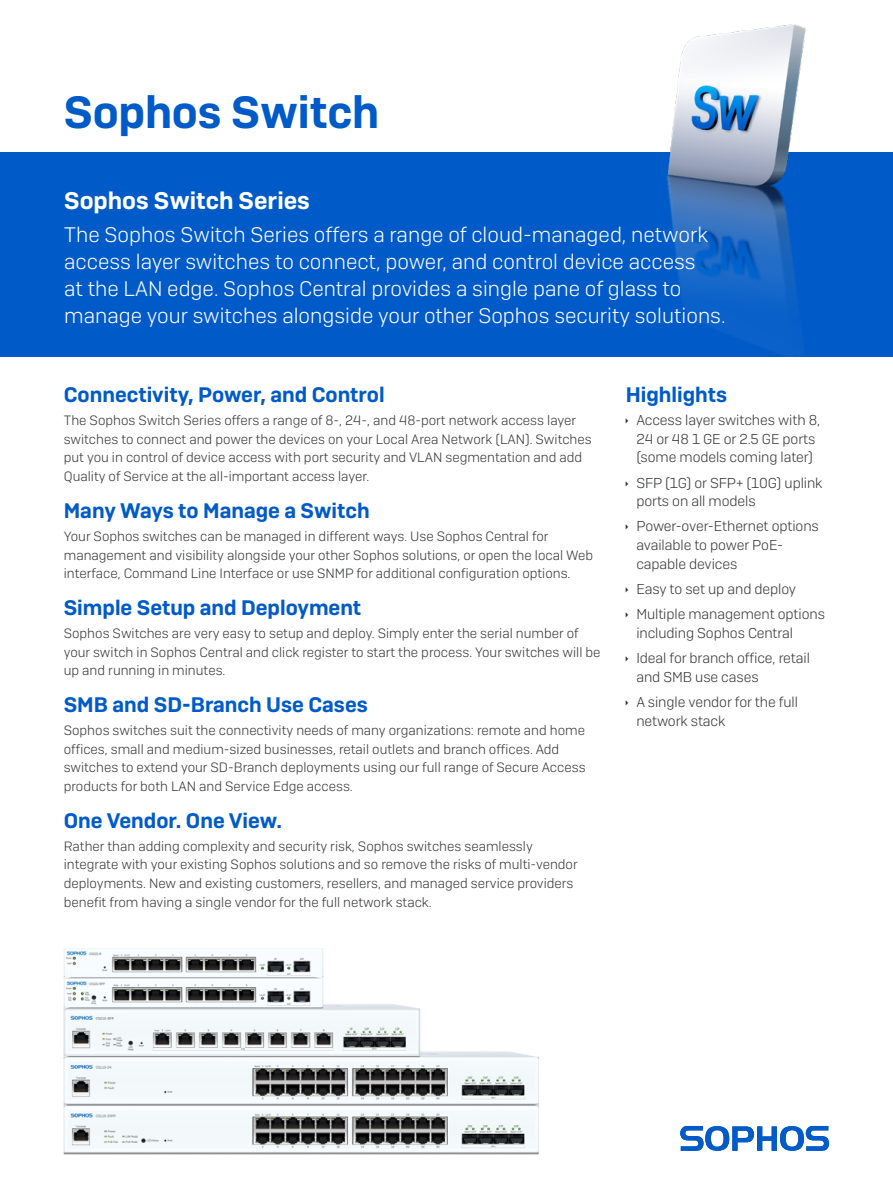
<style>
.page{position:relative;width:893px;height:1191px;background:#fff}
.page>*{position:absolute;margin:0;border:0;box-sizing:border-box;transform-origin:0 0}
.t1{font:600 45px "Sophos Sans";letter-spacing:-.005em;color:#005bc8}
.t2{font:600 24px "Sophos Sans";color:#fff}
.t3{font:300 21px/27px "Sophos Sans";color:#fff}
.t4{font:600 21px "Sophos Sans";color:#005bc8}
.t5{font:300 14.25px/18.8px "Sophos Sans";letter-spacing:-.005em;color:#363738}
.t6{font:300 13.5px/18.8px "Sophos Sans";color:#363738}
</style>
<div class="page">
<div style="left:0;top:152px;width:893px;height:205px;background:#005bc8"></div>
<img style="left:666px;top:24px;width:140px;height:288px">
<svg style="left:680px;top:1126px;width:149px;height:24px"></svg>
<img style="left:64px;top:948px;width:474px;height:206px">
<h1 class="t1" style="left:64px;top:84px;width:317px">Sophos Switch</h1>
<h2 class="t2" style="left:64px;top:185px;width:247px">Sophos Switch Series</h2>
<p class="t3" style="left:64px;top:221px;width:663px">The Sophos Switch Series offers a range of cloud-managed, network access layer switches to connect, power, and control device access<br>at the LAN edge. Sophos Central provides a single pane of glass to manage your switches alongside your other Sophos security solutions.</p>
<h3 class="t4" style="left:64px;top:381px;width:322px">Connectivity, Power, and Control</h3>
<p class="t6" style="left:64px;top:410px;width:529px">The Sophos Switch Series offers a range of 8-, 24-, and 48-port network access layer switches to connect and power the devices on your Local Area Network (LAN). Switches put you in control of device access with port security and VLAN segmentation and add Quality of Service at the all-important access layer.</p>
<h3 class="t4" style="left:64px;top:497px;width:307px">Many Ways to Manage a Switch</h3>
<p class="t6" style="left:64px;top:526px;width:531px">Your Sophos switches can be managed in different ways. Use Sophos Central for management and visibility alongside your other Sophos solutions, or open the local Web interface, Command Line Interface or use SNMP for additional configuration options.</p>
<h3 class="t4" style="left:64px;top:594px;width:299px">Simple Setup and Deployment</h3>
<p class="t6" style="left:64px;top:623px;width:538px">Sophos Switches are very easy to setup and deploy. Simply enter the serial number of your switch in Sophos Central and click register to start the process. Your switches will be up and running in minutes.</p>
<h3 class="t4" style="left:64px;top:691px;width:306px">SMB and SD-Branch Use Cases</h3>
<p class="t6" style="left:64px;top:720px;width:523px">Sophos switches suit the connectivity needs of many organizations: remote and home offices, small and medium-sized businesses, retail outlets and branch offices. Add switches to extend your SD-Branch deployments using our full range of Secure Access products for both LAN and Service Edge access.</p>
<h3 class="t4" style="left:64px;top:807px;width:220px">One Vendor. One View.</h3>
<p class="t6" style="left:64px;top:836px;width:516px">Rather than adding complexity and security risk, Sophos switches seamlessly integrate with your existing Sophos solutions and so remove the risks of multi-vendor deployments. New and existing customers, resellers, and managed service providers benefit from having a single vendor for the full network stack.</p>
<h3 class="t4" style="left:626px;top:381px;width:103px">Highlights</h3>
<p class="t5" style="left:636px;top:410px;width:185px">Access layer switches with 8,<br>24 or 48 1 GE or 2.5 GE ports (some models coming later)</p>
<p class="t5" style="left:636px;top:473px;width:188px">SFP (1G) or SFP+ (10G) uplink ports on all models</p>
<p class="t5" style="left:636px;top:517px;width:184px">Power-over-Ethernet options available to power PoE&shy;capable devices</p>
<p class="t5" style="left:636px;top:576px;width:190px;line-height:25px">Easy to set up and deploy<br>Multiple management options</p>
<p class="t5" style="left:636px;top:620px;width:175px;line-height:25px">including Sophos Central<br>Ideal for branch office, retail</p>
<p class="t5" style="left:636px;top:664px;width:163px;line-height:25px">and SMB use cases<br>A single vendor for the full</p>
<p class="t5" style="left:636px;top:711px;width:91px">network stack</p>
</div>
